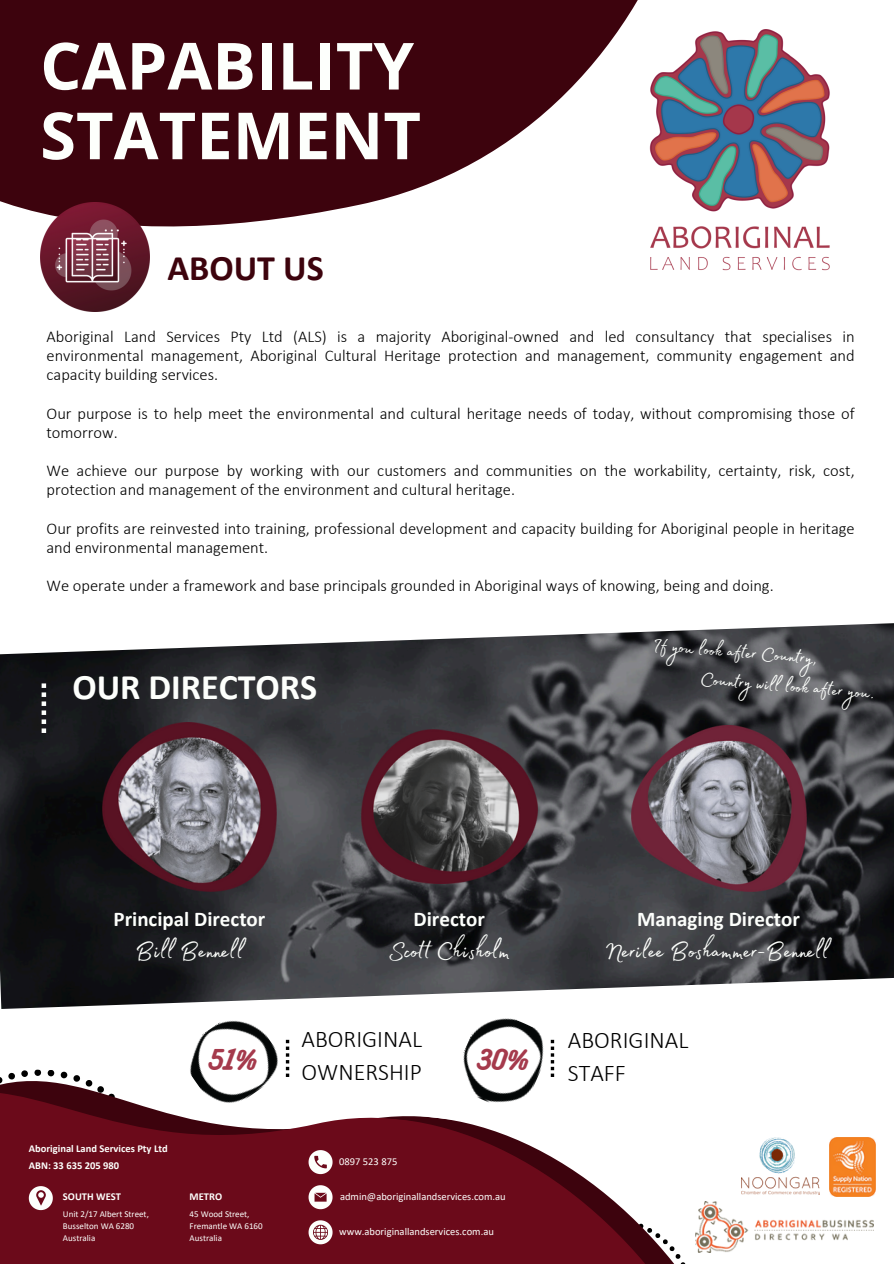
<style>
.page{position:relative;width:894px;height:1264px;background:#fff}
.page>*{position:absolute;margin:0;border:0;box-sizing:border-box;transform-origin:0 0}
.t1{font:700 64.95px/69.6px "Open Sans";color:#fdfffc}
.t2{font:700 36px "Calibri";color:#fdfffc}
.t3{font:700 36px "Calibri";color:#3d030d}
.t4{font:30px "Madelyn Fill";color:#fdfffc}
.t5{font:24.6px "Bukhari Script";color:#a53a4c}
.t6{font:300 24px/32.7px "Calibri";color:#000}
.t7{font:23.85px "Madelyn Fill";color:#fdfffc}
.t8{font:700 21px "Calibri";color:#fdfffc}
.t9{font:300 16.5px/19.2px "Calibri";color:#000}
.t10{font:10.5px "Calibri";color:#fdfffc}
.t11{font:700 10.5px "Calibri";color:#fdfffc}
.t12{font:9px/12px "Calibri";color:#fdfffc}
</style>
<div class="page">
<svg style="left:0;top:0;width:638px;height:265px;fill:#3d030d"></svg>
<img style="left:40px;top:203px;width:109px;height:109px">
<svg style="left:0;top:1067px;width:801px;height:196px;fill:#6b0a1a"></svg>
<svg style="left:308px;top:1185px;width:24px;height:24px"></svg>
<svg style="left:308px;top:1150px;width:24px;height:24px"></svg>
<svg style="left:308px;top:1220px;width:24px;height:24px"></svg>
<svg style="left:29px;top:1186px;width:24px;height:24px"></svg>
<img style="left:829px;top:1137px;width:46px;height:59px">
<img style="left:695px;top:1201px;width:178px;height:51px">
<img style="left:741px;top:1137px;width:77px;height:57px">
<img style="left:0;top:623px;width:893px;height:385px">
<svg style="left:42px;top:683px;width:4px;height:50px"></svg>
<img style="left:631px;top:725px;width:175px;height:166px">
<img style="left:102px;top:723px;width:175px;height:168px">
<img style="left:361px;top:729px;width:176px;height:154px">
<img style="left:176px;top:1004px;width:113px;height:112px">
<img style="left:449px;top:1005px;width:106px;height:111px">
<svg style="left:286px;top:1039px;width:3px;height:37px"></svg>
<svg style="left:550px;top:1039px;width:4px;height:37px"></svg>
<img style="left:649px;top:29px;width:181px;height:242px">
<p class="t1" style="left:40px;top:29px;width:382px">CAPABILITY<br>STATEMENT</p>
<p class="t3" style="left:167px;top:253px;width:158px">ABOUT US</p>
<p class="t9" style="left:47px;top:328px;width:809px;text-align:justify">Aboriginal Land Services Pty Ltd (ALS) is a majority Aboriginal-owned and led consultancy that specialises in environmental management, Aboriginal Cultural Heritage protection and management, community engagement and capacity building services.</p>
<p class="t9" style="left:47px;top:405px;width:809px">Our purpose is to help meet the environmental and cultural heritage needs of today, without compromising those of tomorrow.</p>
<h6 class="t9" style="left:47px;top:462px;width:809px">We achieve our purpose by working with our customers and communities on the workability, certainty, risk, cost, protection and management of the environment and cultural heritage.</h6>
<h3 class="t9" style="left:47px;top:520px;width:809px">Our profits are reinvested into training, professional development and capacity building for Aboriginal people in heritage and environmental management.</h3>
<h6 class="t9" style="left:47px;top:577px;width:728px">We operate under a framework and base principals grounded in Aboriginal ways of knowing, being and doing.</h6>
<p class="t2" style="left:72px;top:672px;width:246px">OUR DIRECTORS</p>
<h4 class="t7" style="left:654px;top:626px;width:166px;rotate:5deg">If you look after Country,</h4>
<p class="t7" style="left:701px;top:660px;width:176px;rotate:5deg">Country will look after you.</p>
<p class="t8" style="left:113px;top:909px;width:153px">Principal Director</p>
<p class="t8" style="left:413px;top:909px;width:73px">Director</p>
<p class="t8" style="left:637px;top:909px;width:164px">Managing Director</p>
<p class="t4" style="left:135px;top:927px;width:110px">Bill Bennell</p>
<p class="t4" style="left:388px;top:927px;width:124px">Scott Chisholm</p>
<p class="t4" style="left:604px;top:927px;width:226px">Nerilee Boshammer-Bennell</p>
<p class="t6" style="left:301px;top:1025px;width:122px">ABORIGINAL<br>OWNERSHIP</p>
<p class="t6" style="left:567px;top:1025px;width:122px">ABORIGINAL<br>STAFF</p>
<p class="t5" style="left:208px;top:1044px;width:49px">51%</p>
<p class="t5" style="left:476px;top:1043px;width:53px">30%</p>
<h3 class="t11" style="left:29px;top:1144px;width:140px">Aboriginal Land Services Pty Ltd</h3>
<h6 class="t11" style="left:63px;top:1191px;width:60px">SOUTH WEST</h6>
<h3 class="t11" style="left:189px;top:1191px;width:34px">METRO</h3>
<p class="t12" style="left:63px;top:1209px;width:87px">Unit 2/17 Albert Street,</p>
<h5 class="t12" style="left:63px;top:1221px;width:73px">Busselton WA 6280<br>Australia</h5>
<h4 class="t11" style="left:29px;top:1161px;width:92px">ABN: 33 635 205 980</h4>
<p class="t12" style="left:189px;top:1209px;width:61px">45 Wood Street,</p>
<h5 class="t12" style="left:189px;top:1221px;width:74px">Fremantle WA 6160<br>Australia</h5>
<p class="t10" style="left:339px;top:1157px;width:60px">0897 523 875</p>
<p class="t10" style="left:340px;top:1192px;width:167px">admin@aboriginallandservices.com.au</p>
<h2 class="t10" style="left:339px;top:1226px;width:156px">www.aboriginallandservices.com.au</h2>
</div>
